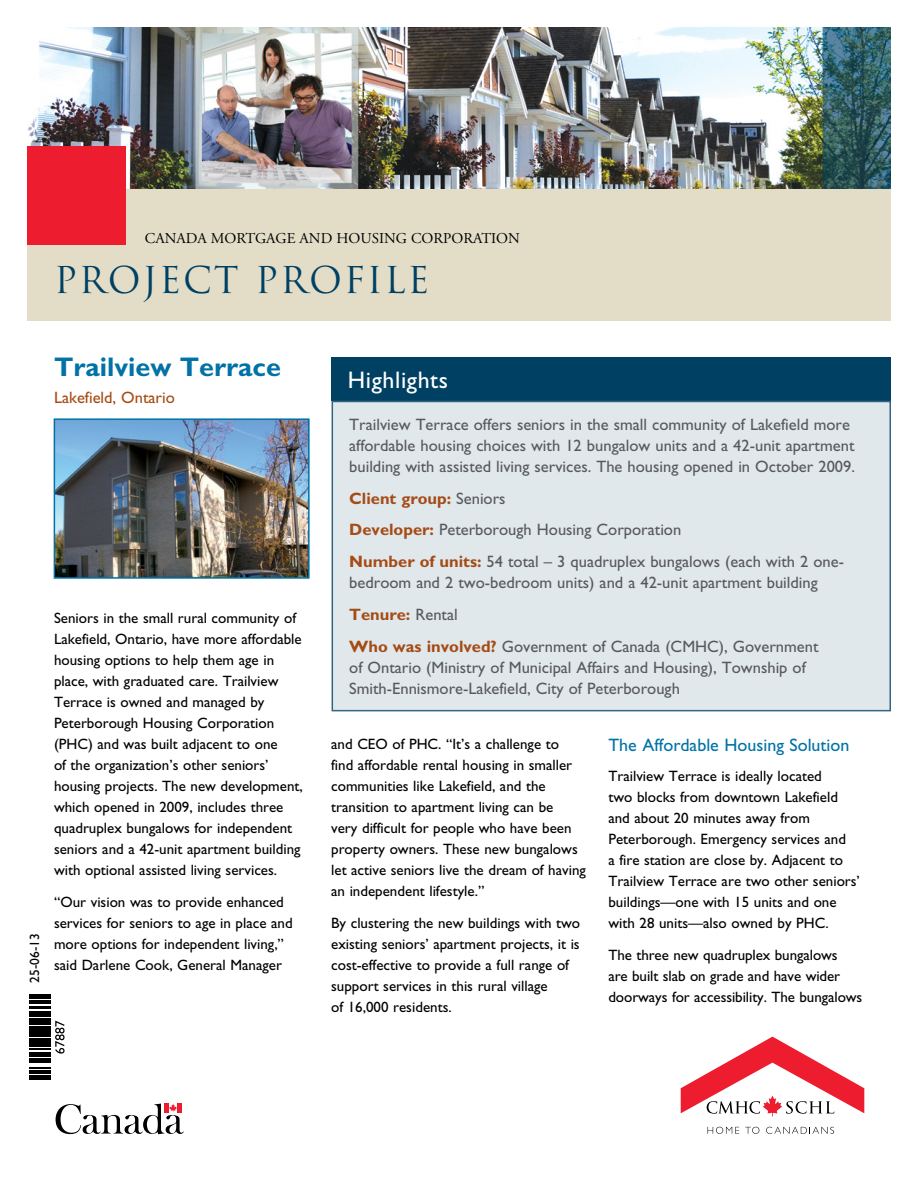
<style>
.page{position:relative;width:918px;height:1188px;background:#fff}
.page>*{position:absolute;margin:0;border:0;box-sizing:border-box;transform-origin:0 0}
.PP_Heading_1{font:36px "Trajan Pro";letter-spacing:.05em;color:#004062}
.PP_Title_1{font:700 27px "Gill Sans Std";color:#0072a6}
.Highlights_Title{font:24px "Gill Sans Std";letter-spacing:.025em;color:#fff}
.PP_Subhead_1{font:18px "Gill Sans Std";color:#0072a6}
.PP_Body_2_Gray{font:16.5px/21px "Gill Sans Std";color:#58595b}
.PP_Body_2_Gray-2{font:700 16.5px "Gill Sans Std";color:#a54c16}
.PP_Title_2{font:16.5px "Gill Sans Std";color:#a54c16}
.PP_Body_1_black{font:15px/21px "Gill Sans Std";color:#000}
.t1{font:15px "Adobe Garamond";color:#000}
.t2{font:13.5px "Gill Sans Std";color:#000}
.s1{font-weight:400;color:#58595b}
.s2{font-weight:700;color:#a54c16}
</style>
<div class="page">
<svg style="left:56px;top:1104px;width:128px;height:30px"></svg>
<img style="left:57px;top:421px;width:250px;height:155px">
<div style="left:54px;top:418px;width:256px;height:161px;border:2px solid #0072a6"></div>
<img style="left:28px;top:27px;width:863px;height:162px">
<div style="left:27px;top:189px;width:864px;height:132px;background:#e3ddc8"></div>
<div style="left:27px;top:146px;width:98px;height:98px;background:#ed1c2e"></div>
<svg style="left:681px;top:1037px;width:183px;height:79px"></svg>
<svg style="left:708px;top:1127px;width:31px;height:7px"></svg>
<svg style="left:745px;top:1127px;width:14px;height:7px"></svg>
<svg style="left:766px;top:1127px;width:68px;height:7px"></svg>
<div style="left:332px;top:358px;width:559px;height:43px;background:#004062"></div>
<div style="left:332px;top:402px;width:558px;height:309px;background:#e0e8ec"></div>
<div style="left:332px;top:401px;width:559px;height:310px;border:2px solid #336682"></div>
<hr style="left:30px;top:1078px;width:21px;height:2px;background:#000">
<svg style="left:30px;top:1076px;width:21px;height:1px"></svg>
<hr style="left:30px;top:1070px;width:21px;height:4px;background:#000">
<svg style="left:30px;top:1062px;width:21px;height:6px"></svg>
<hr style="left:30px;top:1058px;width:21px;height:3px;background:#000">
<hr style="left:30px;top:1052px;width:21px;height:4px;background:#000">
<hr style="left:30px;top:1011px;width:21px;height:3px;background:#000">
<hr style="left:30px;top:1007px;width:21px;height:2px;background:#000">
<hr style="left:30px;top:1000px;width:21px;height:3px;background:#000">
<svg style="left:30px;top:998px;width:21px;height:1px"></svg>
<hr style="left:30px;top:995px;width:21px;height:2px;background:#000">
<svg style="left:30px;top:1015px;width:35px;height:39px"></svg>
<p class="t1" style="left:145px;top:230px;width:377px">CANADA MORTGAGE AND HOUSING CORPORATION</p>
<h1 class="PP_Heading_1" style="left:54px;top:257px;width:377px">PROJECT PROFILE</h1>
<h2 class="PP_Title_1" style="left:54px;top:351px;width:229px">Trailview Terrace</h2>
<h3 class="PP_Title_2" style="left:54px;top:388px;width:122px">Lakefield, Ontario</h3>
<p class="t2" style="left:27px;top:983px;width:51px;rotate:-90deg">25-06-13</p>
<p class="PP_Body_1_black" style="left:54px;top:608px;width:250px">Seniors in the small rural community of Lakefield, Ontario, have more affordable housing options to help them age in place, with graduated care. Trailview Terrace is owned and managed by Peterborough Housing Corporation (PHC) and was built adjacent to one<br>of the organization’s other seniors’ housing projects. The new development, which opened in 2009, includes three quadruplex bungalows for independent seniors and a 42-unit apartment building with optional assisted living services.</p>
<p class="PP_Body_1_black" style="left:54px;top:892px;width:240px">“Our vision was to provide enhanced services for seniors to age in place and more options for independent living,” said Darlene Cook, General Manager</p>
<h4 class="Highlights_Title" style="left:348px;top:366px;width:102px">Highlights</h4>
<p class="PP_Body_2_Gray" style="left:349px;top:414px;width:507px">Trailview Terrace offers seniors in the small community of Lakefield more affordable housing choices with 12 bungalow units and a 42-unit apartment building with assisted living services. The housing opened in October 2009.</p>
<p class="PP_Body_2_Gray-2" style="left:349px;top:488px;width:158px">Client group: <span class="s1">Seniors</span></p>
<p class="PP_Body_2_Gray" style="left:349px;top:519px;width:334px"><span class="s2">Developer:</span> Peterborough Housing Corporation</p>
<p class="PP_Body_2_Gray" style="left:349px;top:551px;width:496px"><span class="s2">Number of units:</span> 54 total – 3 quadruplex bungalows (each with 2 one&shy;bedroom and 2 two-bedroom units) and a 42-unit apartment building</p>
<p class="PP_Body_2_Gray-2" style="left:349px;top:605px;width:110px">Tenure: <span class="s1">Rental</span></p>
<p class="PP_Body_2_Gray" style="left:349px;top:636px;width:471px"><span class="s2">Who was involved?</span> Government of Canada (CMHC), Government of Ontario (Ministry of Municipal Affairs and Housing), Township of<br>Smith-Ennismore-Lakefield, City of Peterborough</p>
<p class="PP_Body_1_black" style="left:331px;top:734px;width:256px">and CEO of PHC. “It’s a challenge to<br>find affordable rental housing in smaller communities like Lakefield, and the transition to apartment living can be<br>very difficult for people who have been property owners. These new bungalows let active seniors live the dream of having an independent lifestyle.”</p>
<p class="PP_Body_1_black" style="left:331px;top:912px;width:250px">By clustering the new buildings with two existing seniors’ apartment projects, it is cost-effective to provide a full range of support services in this rural village<br>of 16,000 residents.</p>
<h4 class="PP_Subhead_1" style="left:608px;top:734px;width:243px">The Affordable Housing Solution</h4>
<p class="PP_Body_1_black" style="left:608px;top:766px;width:253px">Trailview Terrace is ideally located<br>two blocks from downtown Lakefield and about 20 minutes away from Peterborough. Emergency services and<br>a fire station are close by. Adjacent to Trailview Terrace are two other seniors’ buildings—one with 15 units and one with 28 units—also owned by PHC.</p>
<p class="PP_Body_1_black" style="left:608px;top:945px;width:255px">The three new quadruplex bungalows<br>are built slab on grade and have wider doorways for accessibility. The bungalows</p>
</div>
